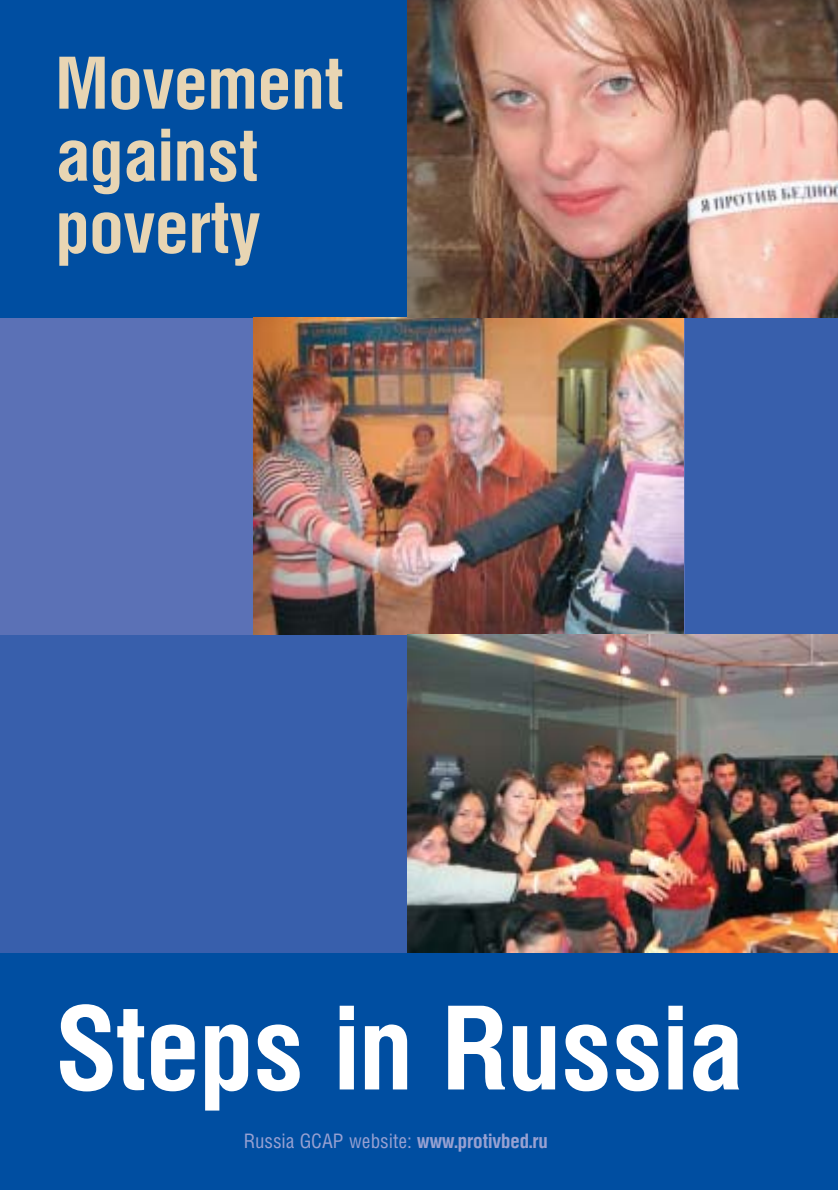
<style>
.page{position:relative;width:838px;height:1190px;background:#004ea1}
.page>*{position:absolute;margin:0;border:0;box-sizing:border-box;transform-origin:0 0}
.t1{font:700 116px "Helios Cond";letter-spacing:-.005em;color:#fff}
.t2{font:700 72px/72px "Helios Cond";color:#e8d5b3}
.t3{font:20px "Helios Cond";color:#98a1d2}
.s1{font-weight:700}
</style>
<div class="page">
<div style="left:0;top:0;width:838px;height:952px;background:#385fac"></div>
<div style="left:0;top:0;width:685px;height:635px;background:#5b71b6"></div>
<div style="left:0;top:0;width:838px;height:317px;background:#004ea1"></div>
<img style="left:253px;top:317px;width:431px;height:318px">
<img style="left:407px;top:0;width:431px;height:317px">
<img style="left:407px;top:635px;width:431px;height:317px">
<h2 class="t2" style="left:56px;top:54px;width:289px">Movement against poverty</h2>
<h1 class="t1" style="left:56px;top:1003px;width:689px">Steps in Russia</h1>
<p class="t3" style="left:244px;top:1133px;width:306px">Russia GCAP website: <span class="s1">www.protivbed.ru</span></p>
</div>
